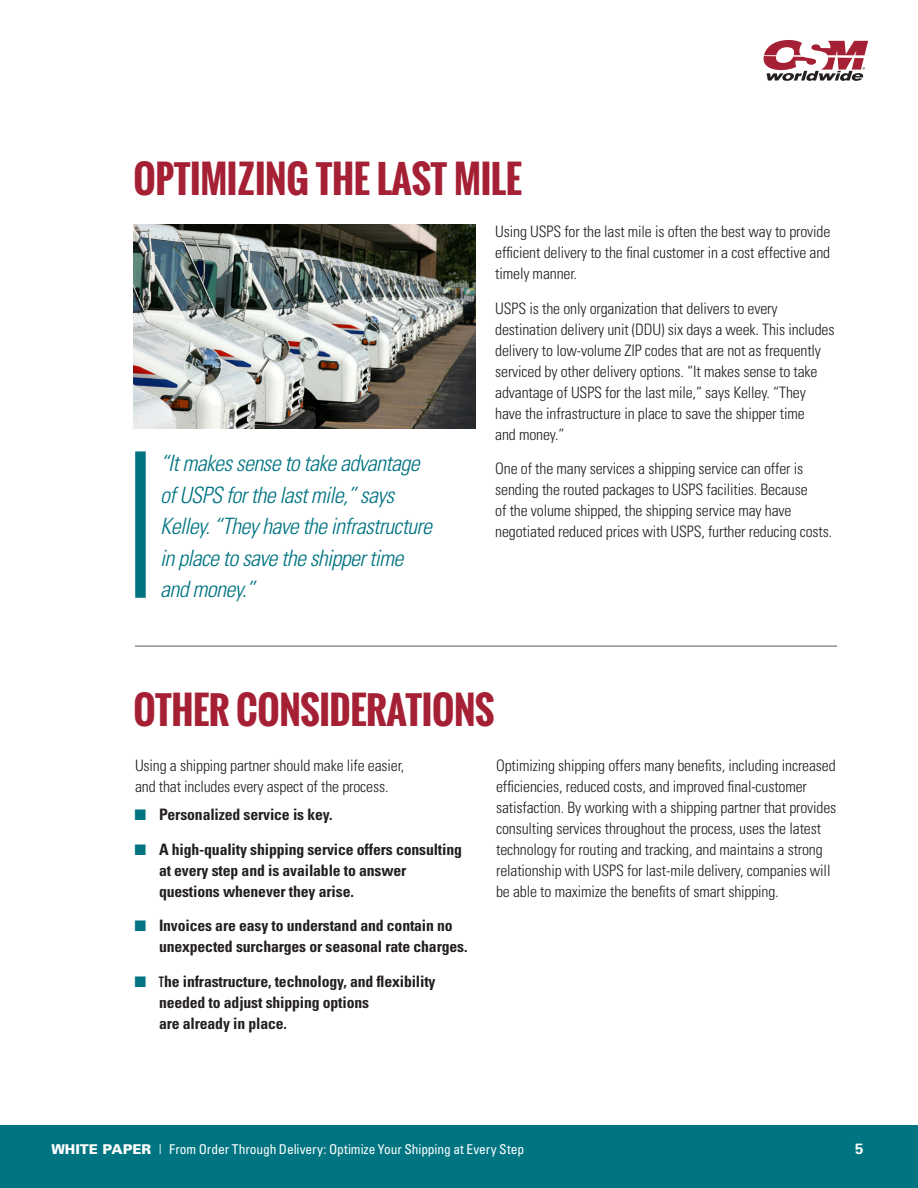
<style>
.page{position:relative;width:918px;height:1188px;background:#fff}
.page>*{position:absolute;margin:0;border:0;box-sizing:border-box;transform-origin:0 0}
.t1{font:700 37.5px "Oswald";letter-spacing:-.01em;color:#a62035}
.t2{font:italic 300 condensed 22.5px/31.5px "Univers";letter-spacing:-.03em;color:#007481}
.t3{font:300 condensed 15.75px/21px "Univers";letter-spacing:-.01em;color:#231f20}
.t4{font:700 condensed 15.75px/21px "Univers";letter-spacing:-.01em;color:#231f20}
.t5{font:700 15px "Univers";color:#fff}
.t6{font:condensed 13.5px "Univers";letter-spacing:-.005em;color:#fff}
.s1{font-family:"Alternate Got No 2 D";font-weight:400;font-stretch:normal;color:#007481}
.s2{font-family:"Alternate Got No 2 D";font-weight:400;font-stretch:normal}
.s3{font-weight:900;font-stretch:normal}
.s4{font-weight:300;font-stretch:normal}
</style>
<div class="page">
<div style="left:0;top:1125px;width:918px;height:63px;background:#007481"></div>
<svg style="left:764px;top:40px;width:104px;height:41px"></svg>
<img style="left:134px;top:225px;width:341px;height:203px">
<hr style="left:135px;top:646px;width:702px;height:1px;background:#57585a">
<div style="left:135px;top:451px;width:11px;height:147px;background:#007481"></div>
<p class="t1" style="left:134px;top:151px;width:390px">OPTIMIZING THE LAST MILE</p>
<p class="t2" style="left:160px;top:447px;width:273px">“It makes sense to take advantage of USPS for the last mile,” says<br>Kelley. “They have the infrastructure in place to save the shipper time and money.”</p>
<p class="t3" style="left:495px;top:221px;width:337px;text-align:justify">Using USPS for the last mile is often the best way to provide efficient delivery to the final customer in a cost effective and timely manner.</p>
<p class="t3" style="left:495px;top:297px;width:341px">USPS is the only organization that delivers to every destination delivery unit (DDU) six days a week. This includes delivery to low-volume ZIP codes that are not as frequently serviced by other delivery options. “It makes sense to take advantage of USPS for the last mile,” says Kelley. “They have the infrastructure in place to save the shipper time<br>and money.”</p>
<p class="t3" style="left:495px;top:458px;width:339px">One of the many services a shipping service can offer is sending the routed packages to USPS facilities. Because<br>of the volume shipped, the shipping service may have negotiated reduced prices with USPS, further reducing costs.</p>
<p class="t1" style="left:134px;top:682px;width:363px">OTHER CONSIDERATIONS</p>
<p class="t3" style="left:135px;top:755px;width:271px">Using a shipping partner should make life easier, and that includes every aspect of the process.</p>
<p class="t4" style="left:135px;top:804px;width:199px"><span class="s1">■</span> Personalized service is key.</p>
<p class="t4" style="left:159px;top:838px;width:305px;text-indent:-24px"><span class="s1">■</span> A high-quality shipping service offers consulting at every step and is available to answer questions whenever they arise.</p>
<p class="t4" style="left:159px;top:915px;width:310px;text-indent:-24px"><span class="s1">■</span> Invoices are easy to understand and contain no unexpected surcharges or seasonal rate charges.</p>
<p class="t4" style="left:159px;top:970px;width:278px;text-indent:-24px"><span class="s1">■</span> <span class="s2">T</span>he infrastructure, technology, and flexibility needed to adjust shipping options<br>are already in place.</p>
<p class="t3" style="left:496px;top:755px;width:342px">Optimizing shipping offers many benefits, including increased efficiencies, reduced costs, and improved final-customer satisfaction. By working with a shipping partner that provides consulting services throughout the process, uses the latest technology for routing and tracking, and maintains a strong relationship with USPS for last-mile delivery, companies will be able to maximize the benefits of smart shipping.</p>
<p class="t6" style="left:51px;top:1141px;width:474px"><span class="s3">WHITE PAPER</span> <span class="s4">|</span> From Order Through Delivery: Optimize Your Shipping at Every Step</p>
<p class="t5" style="left:855px;top:1139px;width:10px">5</p>
</div>
